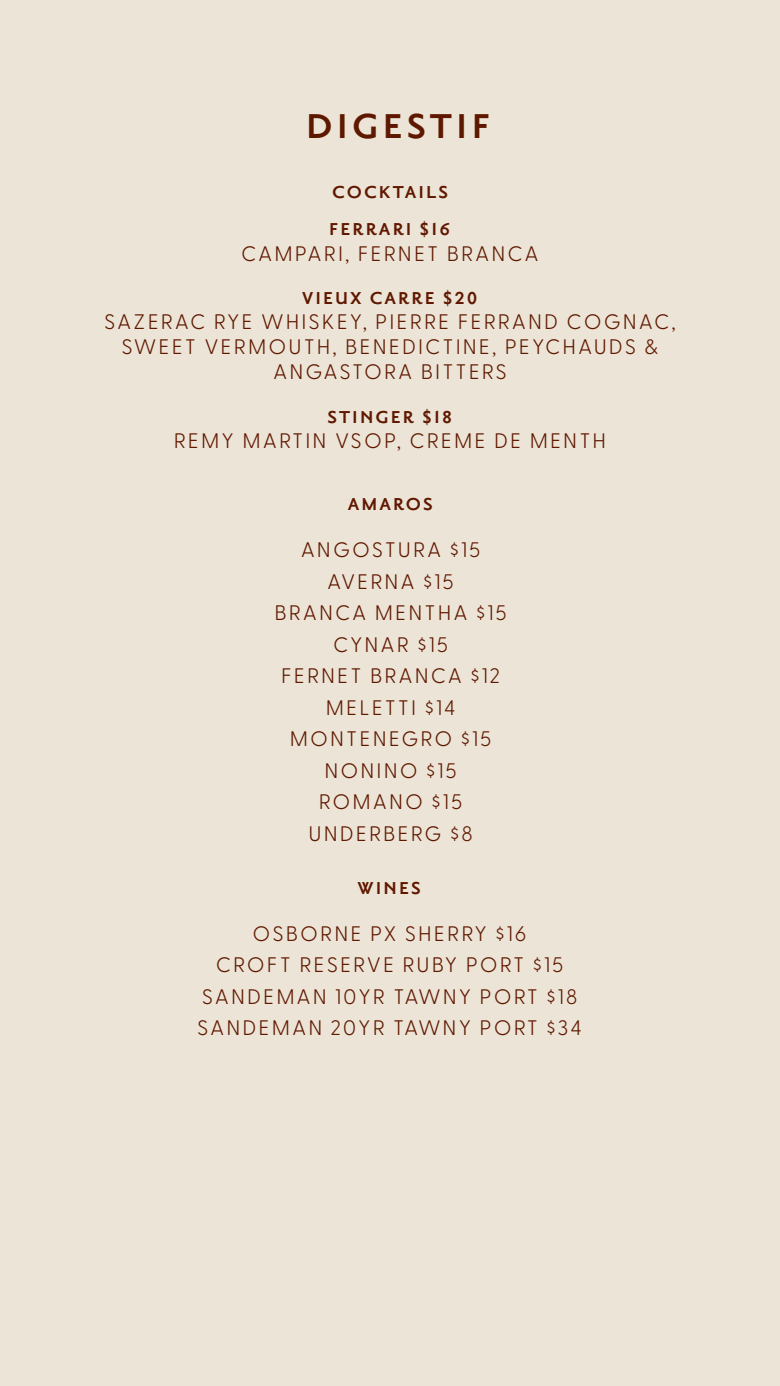
<style>
.page{position:relative;width:780px;height:1386px;background:#fff}
.page>*{position:absolute;margin:0;border:0;box-sizing:border-box;transform-origin:0 0}
.t1{font:700 42px "Priori Sans OT";letter-spacing:.1em;color:#5f1800}
.t2{font:300 21px/31.5px "Greycliff CF";letter-spacing:.1em;color:#601800;text-align:center}
.t3{font:700 21px "Priori Sans OT";letter-spacing:.1em;color:#601800}
</style>
<div class="page">
<div style="left:0;top:0;width:779px;height:1386px;background:#ece5d7"></div>
<h1 class="t1" style="left:306px;top:104px;width:185px">DIGESTIF</h1>
<p class="t3" style="left:332px;top:181px;width:117px">COCKTAILS</p>
<p class="t3" style="left:329px;top:219px;width:123px">FERRARI $16</p>
<p class="t2" style="left:241px;top:236px;width:299px">CAMPARI, FERNET BRANCA</p>
<p class="t3" style="left:302px;top:287px;width:177px">VIEUX CARRE $20</p>
<p class="t2" style="left:104px;top:307px;width:573px;line-height:25.2px">SAZERAC RYE WHISKEY, PIERRE FERRAND COGNAC,<br>SWEET VERMOUTH, BENEDICTINE, PEYCHAUDS &amp;<br>ANGASTORA BITTERS</p>
<p class="t3" style="left:327px;top:406px;width:126px">STINGER $18</p>
<p class="t2" style="left:174px;top:424px;width:434px">REMY MARTIN VSOP, CREME DE MENTH</p>
<p class="t3" style="left:348px;top:493px;width:87px">AMAROS</p>
<p class="t2" style="left:274px;top:533px;width:234px">ANGOSTURA $15<br>AVERNA $15<br>BRANCA MENTHA $15<br>CYNAR $15<br>FERNET BRANCA $12<br>MELETTI $14<br>MONTENEGRO $15<br>NONINO $15<br>ROMANO $15<br>UNDERBERG $8</p>
<p class="t3" style="left:357px;top:876px;width:65px">WINES</p>
<p class="t2" style="left:197px;top:916px;width:386px">OSBORNE PX SHERRY $16<br>CROFT RESERVE RUBY PORT $15<br>SANDEMAN 10YR TAWNY PORT $18<br>SANDEMAN 20YR TAWNY PORT $34</p>
</div>
